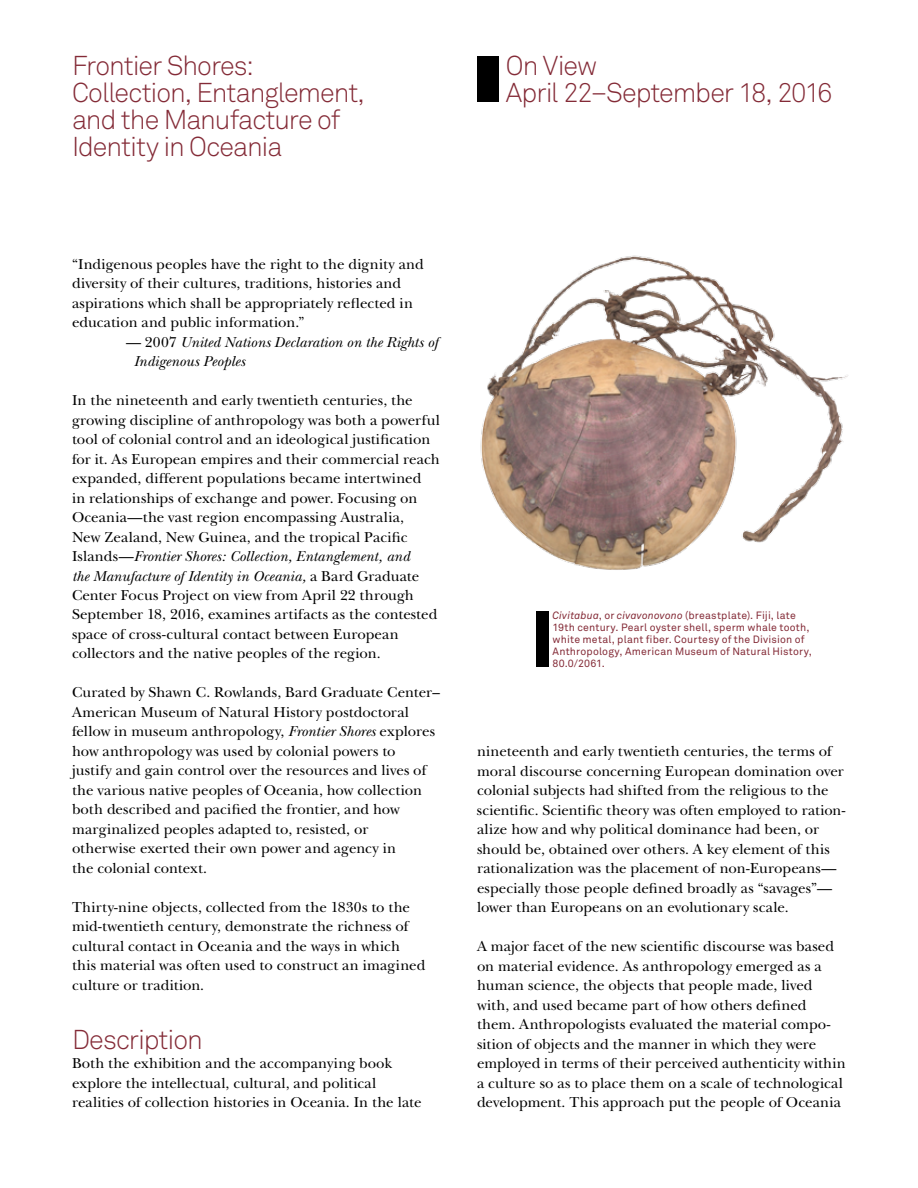
<style>
.page{position:relative;width:918px;height:1188px;background:#fff}
.page>*{position:absolute;margin:0;border:0;box-sizing:border-box;transform-origin:0 0}
.t1{font:300 27px/27px "Akkurat Std";letter-spacing:-.04em;color:#842b37}
.t2{font:15px/19.5px "New Baskerville";letter-spacing:.005em;color:#000}
.t3{font:italic 15px/19.5px "New Baskerville";letter-spacing:.005em;color:#000}
.t4{font:10.5px/12px "Akkurat Std";letter-spacing:.02em;color:#842b37}
.s1{font-style:normal}
.s2{font-style:italic}
</style>
<div class="page">
<img style="left:480px;top:255px;width:368px;height:315px">
<div style="left:536px;top:611px;width:12px;height:56px;background:#000"></div>
<div style="left:477px;top:56px;width:22px;height:46px;background:#000"></div>
<h1 class="t1" style="left:72px;top:53px;width:294px">Frontier Shores:<br>Collection, Entanglement, and the Manufacture of<br>Identity in Oceania</h1>
<h1 class="t1" style="left:506px;top:53px;width:328px">On View<br>April 22–September 18, 2016</h1>
<p class="t2" style="left:72px;top:254px;width:353px">“Indigenous peoples have the right to the dignity and diversity of their cultures, traditions, histories and aspirations which shall be appropriately reflected in education and public information.”</p>
<p class="t3" style="left:134px;top:332px;width:306px;text-indent:-8px"><span class="s1">— 2007</span> United Nations Declaration on the Rights of<br>Indigenous Peoples</p>
<p class="t2" style="left:72px;top:390px;width:370px">In the nineteenth and early twentieth centuries, the growing discipline of anthropology was both a powerful tool of colonial control and an ideological justification for it. As European empires and their commercial reach expanded, different populations became intertwined<br>in relationships of exchange and power. Focusing on Oceania—the vast region encompassing Australia,<br>New Zealand, New Guinea, and the tropical Pacific Islands—<span class="s2">Frontier Shores: Collection, Entanglement, and<br>the Manufacture of Identity in Oceania,</span> a Bard Graduate Center Focus Project on view from April 22 through September 18, 2016, examines artifacts as the contested space of cross-cultural contact between European collectors and the native peoples of the region.</p>
<p class="t2" style="left:72px;top:683px;width:369px">Curated by Shawn C. Rowlands, Bard Graduate Center– American Museum of Natural History postdoctoral fellow in museum anthropology, <span class="s2">Frontier Shores</span> explores how anthropology was used by colonial powers to<br>justify and gain control over the resources and lives of the various native peoples of Oceania, how collection both described and pacified the frontier, and how marginalized peoples adapted to, resisted, or<br>otherwise exerted their own power and agency in<br>the colonial context.</p>
<p class="t2" style="left:72px;top:897px;width:355px">Thirty-nine objects, collected from the 1830s to the mid-twentieth century, demonstrate the richness of cultural contact in Oceania and the ways in which this material was often used to construct an imagined culture or tradition.</p>
<h1 class="t1" style="left:72px;top:1026px;width:132px">Description</h1>
<p class="t2" style="left:72px;top:1053px;width:351px">Both the exhibition and the accompanying book explore the intellectual, cultural, and political realities of collection histories in Oceania. In the late</p>
<p class="t4" style="left:553px;top:609px;width:261px"><span class="s2">Civitabua</span>, or <span class="s2">civavonovono</span> (breastplate). Fiji, late 19th century. Pearl oyster shell, sperm whale tooth, white metal, plant fiber. Courtesy of the Division of Anthropology, American Museum of Natural History, 80.0/2061.</p>
<p class="t2" style="left:477px;top:741px;width:370px">nineteenth and early twentieth centuries, the terms of moral discourse concerning European domination over colonial subjects had shifted from the religious to the scientific. Scientific theory was often employed to ration&shy;alize how and why political dominance had been, or should be, obtained over others. A key element of this rationalization was the placement of non-Europeans— especially those people defined broadly as “savages”— lower than Europeans on an evolutionary scale.</p>
<p class="t2" style="left:477px;top:936px;width:370px">A major facet of the new scientific discourse was based on material evidence. As anthropology emerged as a human science, the objects that people made, lived with, and used became part of how others defined them. Anthropologists evaluated the material compo&shy;sition of objects and the manner in which they were employed in terms of their perceived authenticity within a culture so as to place them on a scale of technological development. This approach put the people of Oceania</p>
</div>
